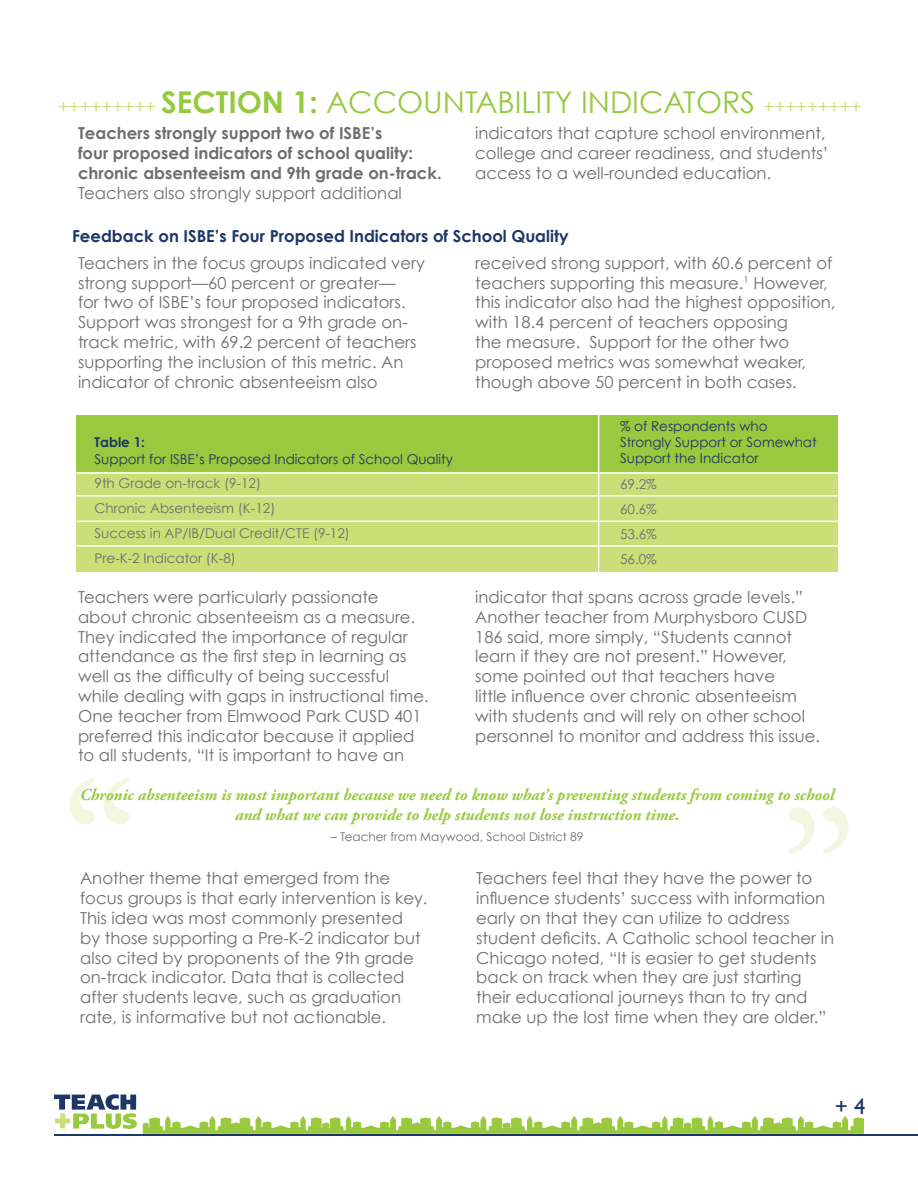
<style>
.page{position:relative;width:918px;height:1188px;background:#fff}
.page>*{position:absolute;margin:0;border:0;box-sizing:border-box;transform-origin:0 0}
.t1{font:30px "Century Gothic";color:#96c93e}
.t2{font:22.5px "Gill Sans";color:#1c3665}
.t3{font:16.5px/19.8px "Century Gothic";color:#6c6e70}
.t4{font:italic 700 16.5px/19.8px "Adobe Garamond Pro";color:#98c93e;text-align:center}
.t5{font:700 16.5px/19.8px "Century Gothic";color:#6c6e70}
.t6{font:700 16.5px "Century Gothic";color:#1c3665}
.t7{font:13.5px/25.2px "Century Gothic";color:#6c6e70}
.t8{font:13.5px/16.2px "Century Gothic";color:#1c3665}
.t9{font:700 13.5px "Century Gothic";color:#1c3665}
.t10{font:12px "Century Gothic";color:#6c6e70}
.s1{font-size:18px;color:#cbde77}
.s2{font-weight:700}
</style>
<div class="page">
<svg style="left:143px;top:1116px;width:721px;height:18px"></svg>
<svg style="left:54px;top:1094px;width:83px;height:35px"></svg>
<hr style="left:54px;top:1134px;width:864px;height:1px;background:#1c3665">
<svg style="left:789px;top:807px;width:60px;height:47px"></svg>
<svg style="left:70px;top:778px;width:59px;height:46px"></svg>
<div style="left:76px;top:470px;width:762px;height:102px;background:#cbde77"></div>
<div style="left:76px;top:415px;width:762px;height:57px;background:#98c93e"></div>
<hr style="left:598px;top:415px;width:1px;height:157px;background:#fff">
<hr style="left:76px;top:545px;width:762px;height:2px;background:#fff">
<hr style="left:76px;top:495px;width:762px;height:2px;background:#fff">
<hr style="left:76px;top:472px;width:762px;height:2px;background:#fff">
<hr style="left:76px;top:521px;width:762px;height:1px;background:#fff">
<h1 class="t1" style="left:58px;top:83px;width:805px"><span class="s1">+++++++++</span> <span class="s2">SECTION 1:</span> ACCOUNTABILITY INDICATORS <span class="s1">+++++++++</span></h1>
<p class="t5" style="left:78px;top:123px;width:365px">Teachers strongly support two of ISBE’s<br>four proposed indicators of school quality: chronic absenteeism and 9th grade on-track.</p>
<p class="t3" style="left:78px;top:183px;width:325px">Teachers also strongly support additional</p>
<p class="t3" style="left:475px;top:123px;width:355px">indicators that capture school environment, college and career readiness, and students’ access to a well-rounded education.</p>
<p class="t6" style="left:72px;top:226px;width:498px">Feedback on ISBE’s Four Proposed Indicators of School Quality</p>
<p class="t3" style="left:78px;top:253px;width:348px">Teachers in the focus groups indicated very strong support—60 percent or greater—<br>for two of ISBE’s four proposed indicators.<br>Support was strongest for a 9th grade on&shy;track metric, with 69.2 percent of teachers supporting the inclusion of this metric. An indicator of chronic absenteeism also</p>
<p class="t3" style="left:475px;top:253px;width:362px">received strong support, with 60.6 percent of teachers supporting this measure.<sup>1</sup> However, this indicator also had the highest opposition, with 18.4 percent of teachers opposing<br>the measure. Support for the other two proposed metrics was somewhat weaker, though above 50 percent in both cases.</p>
<p class="t9" style="left:95px;top:434px;width:52px">Table 1:</p>
<p class="t8" style="left:95px;top:450px;width:360px">Support for ISBE’s Proposed Indicators of School Quality</p>
<p class="t8" style="left:620px;top:418px;width:198px">% of Respondents who<br>Strongly Support or Somewhat<br>Support the Indicator</p>
<p class="t7" style="left:95px;top:470px;width:257px">9th Grade on-track (9-12)<br>Chronic Absenteeism (K-12)<br>Success in AP/IB/Dual Credit/CTE (9-12)<br>Pre-K-2 Indicator (K-8)</p>
<p class="t7" style="left:620px;top:471px;width:38px;text-align:justify">69.2% 60.6% 53.6% 56.0%</p>
<p class="t3" style="left:78px;top:587px;width:352px">Teachers were particularly passionate about chronic absenteeism as a measure.<br>They indicated the importance of regular attendance as the first step in learning as well as the difficulty of being successful while dealing with gaps in instructional time.<br>One teacher from Elmwood Park CUSD 401 preferred this indicator because it applied to all students, “It is important to have an</p>
<p class="t3" style="left:475px;top:587px;width:346px">indicator that spans across grade levels.” Another teacher from Murphysboro CUSD 186 said, more simply, “Students cannot learn if they are not present.” However, some pointed out that teachers have<br>little influence over chronic absenteeism with students and will rely on other school personnel to monitor and address this issue.</p>
<p class="t4" style="left:80px;top:785px;width:756px">Chronic absenteeism is most important because we need to know what’s preventing students from coming to school and what we can provide to help students not lose instruction time.</p>
<p class="t10" style="left:331px;top:830px;width:254px">– Teacher from Maywood, School District 89</p>
<p class="t3" style="left:80px;top:868px;width:349px">Another theme that emerged from the focus groups is that early intervention is key.<br>This idea was most commonly presented<br>by those supporting a Pre-K-2 indicator but also cited by proponents of the 9th grade on-track indicator. Data that is collected after students leave, such as graduation rate, is informative but not actionable.</p>
<p class="t3" style="left:476px;top:868px;width:359px">Teachers feel that they have the power to influence students’ success with information early on that they can utilize to address student deficits. A Catholic school teacher in Chicago noted, “It is easier to get students back on track when they are just starting their educational journeys than to try and make up the lost time when they are older.”</p>
<h2 class="t2" style="left:835px;top:1093px;width:32px">+ 4</h2>
</div>
